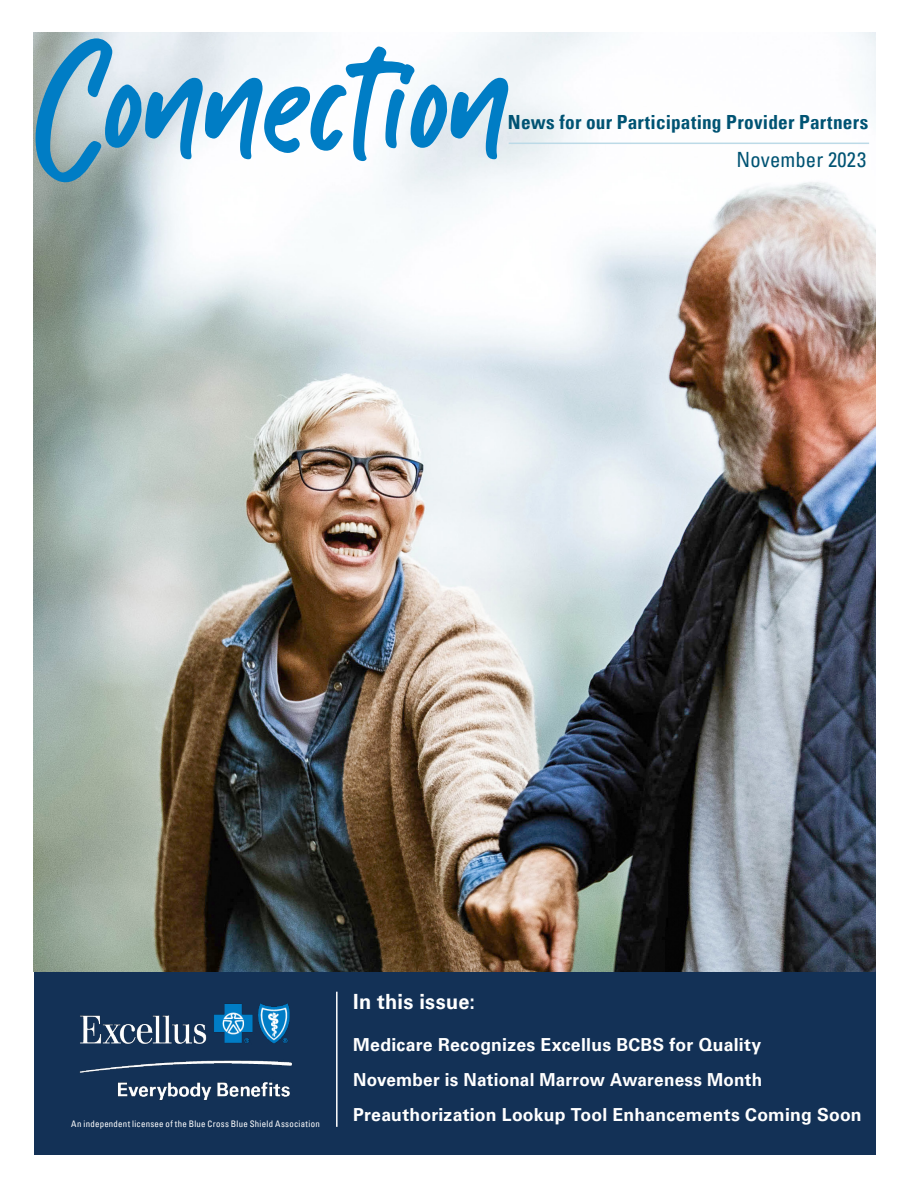
<style>
.page{position:relative;width:918px;height:1188px;background:#fff}
.page>*{position:absolute;margin:0;border:0;box-sizing:border-box;transform-origin:0 0}
.t1{font:225px "Kabut Hitam";color:#007dc5}
.t2{font:700 21px "Univers LT Pro 65";letter-spacing:.015em;color:#fff;scale:.95 1}
.t3{font:condensed 21px "Univers LT Pro";letter-spacing:.005em;color:#005373}
.t4{font:700 condensed 19.5px "Univers LT Pro";letter-spacing:.01em;color:#005373}
.t5{font:700 18px/35.1px "Univers LT Pro 65";letter-spacing:.015em;color:#fff}
.t6{font:condensed 9px "Univers LT Pro";letter-spacing:.03em;color:#fff}
</style>
<div class="page">
<img style="left:34px;top:32px;width:842px;height:940px">
<div style="left:34px;top:972px;width:842px;height:182px;background:#133156"></div>
<hr style="left:336px;top:992px;width:2px;height:135px;background:#fff">
<img style="left:71px;top:996px;width:240px;height:114px">
<hr style="left:509px;top:143px;width:360px;height:1px;background:#bcdae7">
<h1 class="t1" style="left:34px;top:-6px;width:479px">Connection</h1>
<p class="t4" style="left:508px;top:110px;width:362px">News for our Participating Provider Partners</p>
<p class="t3" style="left:737px;top:146px;width:131px">November 2023</p>
<p class="t2" style="left:353px;top:987px;width:130px">In this issue:</p>
<p class="t5" style="left:353px;top:1026px;width:411px">Medicare Recognizes Excellus BCBS for Quality<br>November is National Marrow Awareness Month</p>
<p class="t6" style="left:71px;top:1118px;width:250px">An independent licensee of the Blue Cross Blue Shield Association</p>
<p class="t5" style="left:353px;top:1096px;width:510px">Preauthorization Lookup Tool Enhancements Coming Soon</p>
</div>
